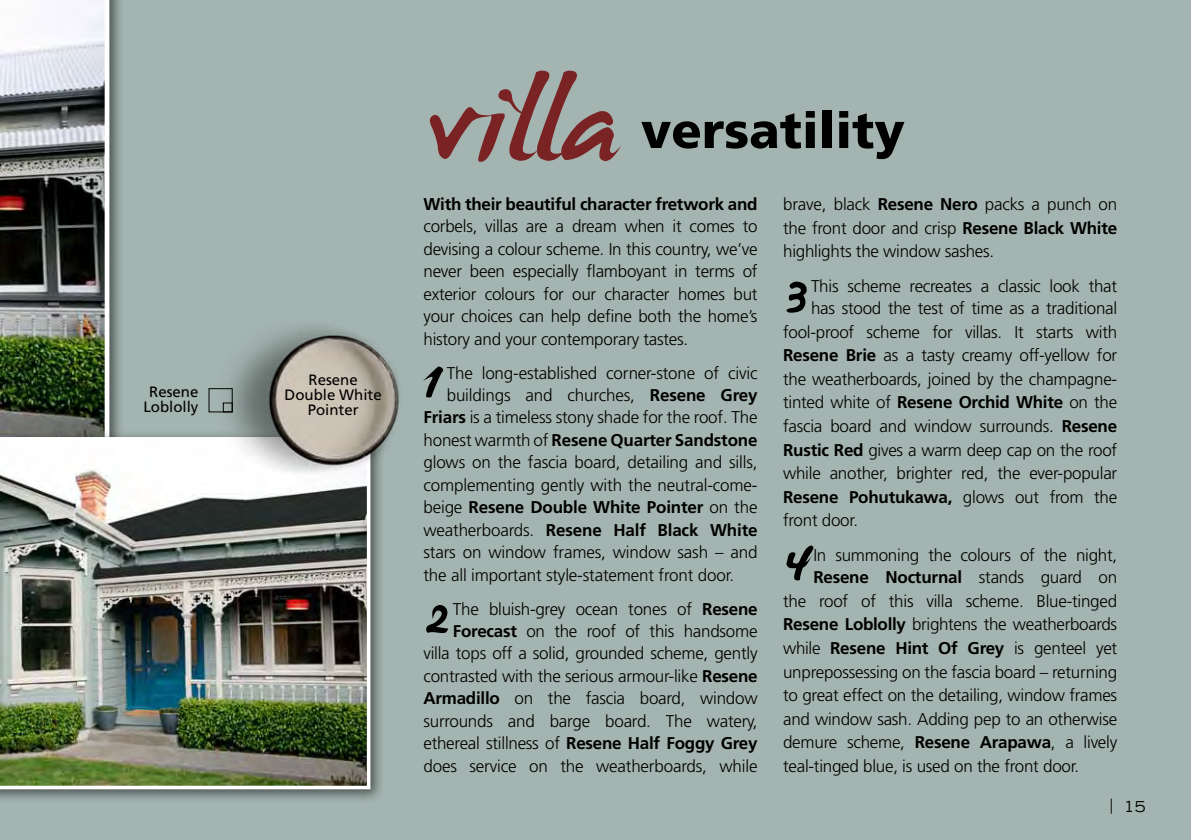
<style>
.page{position:relative;width:1191px;height:840px;background:#fff}
.page>*{position:absolute;margin:0;border:0;box-sizing:border-box;transform-origin:0 0}
.t1{font:114px "James Paul";letter-spacing:-.005em;color:#792325}
.t2{font:59.8px "James Paul";color:#000}
.t3{font:900 50px "Frutiger";color:#000}
.t4{font:300 17px/22.4px "Frutiger";letter-spacing:-.015em;color:#000;text-align:justify}
.t5{font:700 17px "Frutiger";letter-spacing:-.015em;color:#000}
.t6{font:15px/15px "Frutiger";color:#000;text-align:center}
.t7{font:expanded 15px "Trade Gothic LH";color:#000}
.s1{font-weight:700}
.s2{font-weight:300}
</style>
<div class="page">
<div style="left:0;top:0;width:1191px;height:839px;background:#a4b4b0"></div>
<div style="left:0;top:0;width:124px;height:470px;background:#000;opacity:.55"></div>
<img style="left:0;top:0;width:109px;height:430px">
<div style="left:0;top:430px;width:385px;height:373px;background:#000;opacity:.55"></div>
<img style="left:0;top:437px;width:370px;height:351px">
<img style="left:218px;top:327px;width:181px;height:152px">
<div style="left:209px;top:388px;width:23px;height:24px;border:1px solid #000"></div>
<div style="left:223px;top:402px;width:9px;height:10px;border:1px solid #000"></div>
<p class="t6" style="left:143px;top:384px;width:57px">Resene<br>Loblolly</p>
<p class="t6" style="left:285px;top:372px;width:99px">Resene<br>Double White<br>Pointer</p>
<h1 class="t1" style="left:423px;top:67px;width:193px">villa</h1>
<h3 class="t3" style="left:641px;top:100px;width:265px">versatility</h3>
<p class="t5" style="left:423px;top:194px;width:335px">With their beautiful character fretwork and</p>
<p class="t4" style="left:423px;top:215px;width:336px">corbels, villas are a dream when it comes to devising a colour scheme. In this country, we’ve never been especially flamboyant in terms of exterior colours for our character homes but your choices can help define both the home’s history and your contemporary tastes.</p>
<h2 class="t2" style="left:423px;top:348px;width:19px">1</h2>
<p class="t4" style="left:447px;top:362px;width:312px">The long-established corner-stone of civic</p>
<p class="t4" style="left:447px;top:384px;width:312px">buildings and churches, <span class="s1">Resene Grey</span></p>
<p class="t4" style="left:423px;top:406px;width:335px"><span class="s1">Friars</span> is a timeless stony shade for the roof. The</p>
<p class="t5" style="left:423px;top:430px;width:336px"><span class="s2">honest warmth of</span> Resene Quarter Sandstone</p>
<p class="t4" style="left:423px;top:451px;width:335px">glows on the fascia board, detailing and sills,</p>
<p class="t4" style="left:423px;top:474px;width:335px">complementing gently with the neutral-come-</p>
<p class="t5" style="left:423px;top:497px;width:336px"><span class="s2">beige</span> Resene Double White Pointer <span class="s2">on the</span></p>
<p class="t5" style="left:423px;top:519px;width:335px"><span class="s2">weatherboards.</span> Resene Half Black White</p>
<p class="t4" style="left:423px;top:541px;width:336px">stars on window frames, window sash – and</p>
<p class="t4" style="left:423px;top:563px;width:312px">the all important style-statement front door.</p>
<h2 class="t2" style="left:423px;top:584px;width:26px">2</h2>
<p class="t4" style="left:423px;top:597px;width:336px;text-align:right">The bluish-grey ocean tones of <span class="s1">Resene Forecast</span> on the roof of this handsome villa tops off a solid, grounded scheme, gently contrasted with the serious armour-like <span class="s1">Resene Armadillo</span> on the fascia board, window surrounds and barge board. The watery, ethereal stillness of <span class="s1">Resene Half Foggy Grey </span>does service on the weatherboards, while</p>
<p class="t4" style="left:783px;top:192px;width:335px;line-height:23.6px">brave, black <span class="s1">Resene Nero</span> packs a punch on the front door and crisp <span class="s1">Resene Black White </span>highlights the window sashes.</p>
<h2 class="t2" style="left:783px;top:261px;width:25px">3</h2>
<p class="t4" style="left:811px;top:275px;width:308px">This scheme recreates a classic look that</p>
<p class="t4" style="left:811px;top:297px;width:308px">has stood the test of time as a traditional</p>
<p class="t4" style="left:783px;top:320px;width:336px">fool-proof scheme for villas. It starts with</p>
<p class="t4" style="left:783px;top:344px;width:336px"><span class="s1">Resene Brie</span> as a tasty creamy off-yellow for</p>
<p class="t4" style="left:783px;top:368px;width:336px">the weatherboards, joined by the champagne-</p>
<p class="t4" style="left:783px;top:391px;width:336px">tinted white of <span class="s1">Resene Orchid White</span> on the</p>
<p class="t4" style="left:783px;top:415px;width:335px">fascia board and window surrounds. <span class="s1">Resene</span></p>
<p class="t4" style="left:783px;top:438px;width:335px"><span class="s1">Rustic Red</span> gives a warm deep cap on the roof</p>
<p class="t4" style="left:783px;top:462px;width:336px">while another, brighter red, the ever-popular</p>
<p class="t5" style="left:783px;top:486px;width:336px">Resene Pohutukawa, <span class="s2">glows out from the</span></p>
<p class="t4" style="left:783px;top:509px;width:76px">front door.</p>
<h2 class="t2" style="left:783px;top:530px;width:28px">4</h2>
<p class="t4" style="left:813px;top:544px;width:305px">In summoning the colours of the night,</p>
<p class="t5" style="left:813px;top:567px;width:305px">Resene Nocturnal <span class="s2">stands guard on</span></p>
<p class="t4" style="left:783px;top:589px;width:335px">the roof of this villa scheme. Blue-tinged</p>
<p class="t4" style="left:783px;top:613px;width:335px"><span class="s1">Resene Loblolly</span> brightens the weatherboards</p>
<p class="t4" style="left:783px;top:636px;width:336px">while <span class="s1">Resene Hint Of Grey</span> is genteel yet</p>
<p class="t4" style="left:783px;top:660px;width:336px">unprepossessing on the fascia board – returning</p>
<p class="t4" style="left:783px;top:684px;width:335px">to great effect on the detailing, window frames</p>
<p class="t4" style="left:783px;top:707px;width:335px">and window sash. Adding pep to an otherwise</p>
<p class="t4" style="left:783px;top:731px;width:336px">demure scheme, <span class="s1">Resene Arapawa</span>, a lively</p>
<p class="t4" style="left:783px;top:754px;width:298px">teal-tinged blue, is used on the front door.</p>
<p class="t7" style="left:1109px;top:796px;width:37px">| 15</p>
</div>
